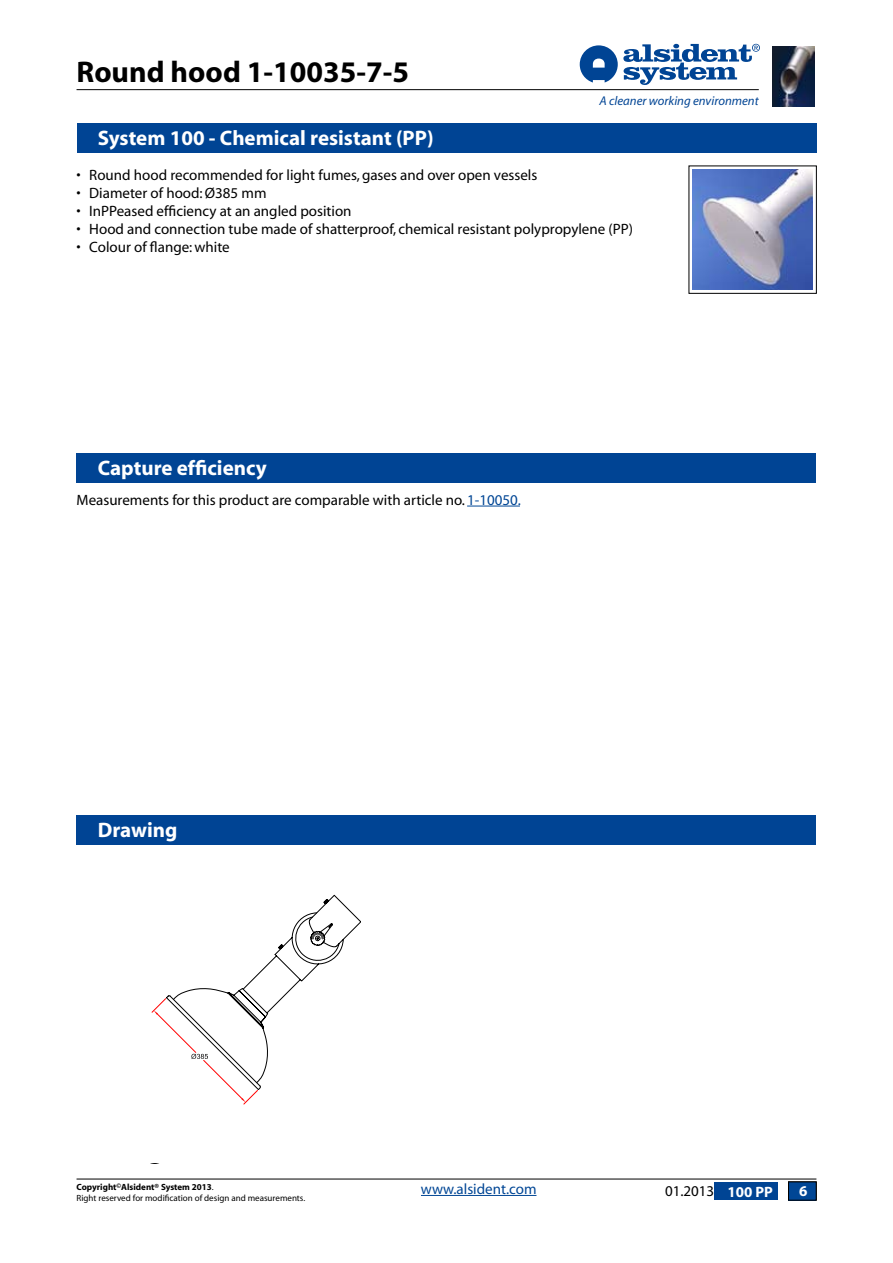
<style>
.page{position:relative;width:893px;height:1263px;background:#fff}
.page>*{position:absolute;margin:0;border:0;box-sizing:border-box;transform-origin:0 0}
.t1{font:700 30px "Myriad";color:#000}
.t2{font:700 21px "Myriad";color:#fff}
.t3{font:15px/18px "Myriad";color:#000}
.t4{font:15px "Myriad";color:#004695}
.t5{font:italic 12.75px "Myriad";color:#004494}
.t6{font:9px/10.5px "Myriad";color:#000}
.s1{color:#004695}
.s2{font-weight:700}
.s3{font-weight:700;color:#fff}
</style>
<div class="page">
<img style="left:772px;top:47px;width:43px;height:60px">
<hr style="left:77px;top:89px;width:682px;height:1px;background:#000">
<svg style="left:580px;top:44px;width:180px;height:41px"></svg>
<hr style="left:77px;top:1179px;width:739px;height:1px;background:#000">
<div style="left:788px;top:1182px;width:28px;height:18px;background:#004695"></div>
<hr style="left:421px;top:1195px;width:115px;height:1px;background:#004695">
<svg style="left:151px;top:897px;width:210px;height:208px"></svg>
<svg style="left:310px;top:895px;width:27px;height:52px"></svg>
<svg style="left:152px;top:988px;width:116px;height:116px"></svg>
<img style="left:693px;top:169px;width:120px;height:120px">
<div style="left:714px;top:1182px;width:64px;height:18px;background:#004494"></div>
<div style="left:77px;top:453px;width:739px;height:30px;background:#004494"></div>
<div style="left:77px;top:815px;width:739px;height:29px;background:#004494"></div>
<div style="left:77px;top:123px;width:739px;height:30px;background:#004494"></div>
<hr style="left:467px;top:506px;width:53px;height:1px;background:#004695">
<h1 class="t1" style="left:77px;top:56px;width:331px">Round hood 1-10035-7-5</h1>
<h2 class="t2" style="left:98px;top:128px;width:337px">System 100 - Chemical resistant (PP)</h2>
<p class="t5" style="left:599px;top:94px;width:161px">A cleaner working environment</p>
<p class="t3" style="left:77px;top:167px;width:6px;text-align:justify">• • • • •</p>
<p class="t3" style="left:89px;top:167px;width:545px">Round hood recommended for light fumes, gases and over open vessels<br>Diameter of hood: Ø385 mm<br>InPPeased efficiency at an angled position<br>Hood and connection tube made of shatterproof, chemical resistant polypropylene (PP)<br>Colour of flange: white</p>
<h2 class="t2" style="left:98px;top:458px;width:171px">Capture efficiency</h2>
<p class="t3" style="left:77px;top:491px;width:446px">Measurements for this product are comparable with article no. <span class="s1">1-10050.</span></p>
<h2 class="t2" style="left:98px;top:819px;width:81px">Drawing</h2>
<p class="t6" style="left:77px;top:1182px;width:230px"><span class="s2">Copyright</span><sup>©</sup><span class="s2">Alsident® System 2013</span>.<br>Right reserved for modification of design and measurements.</p>
<p class="t4" style="left:421px;top:1181px;width:117px">www.alsident.com</p>
<p class="t3" style="left:665px;top:1182px;width:109px">01.2013 <span class="s3">100 PP</span></p>
</div>
